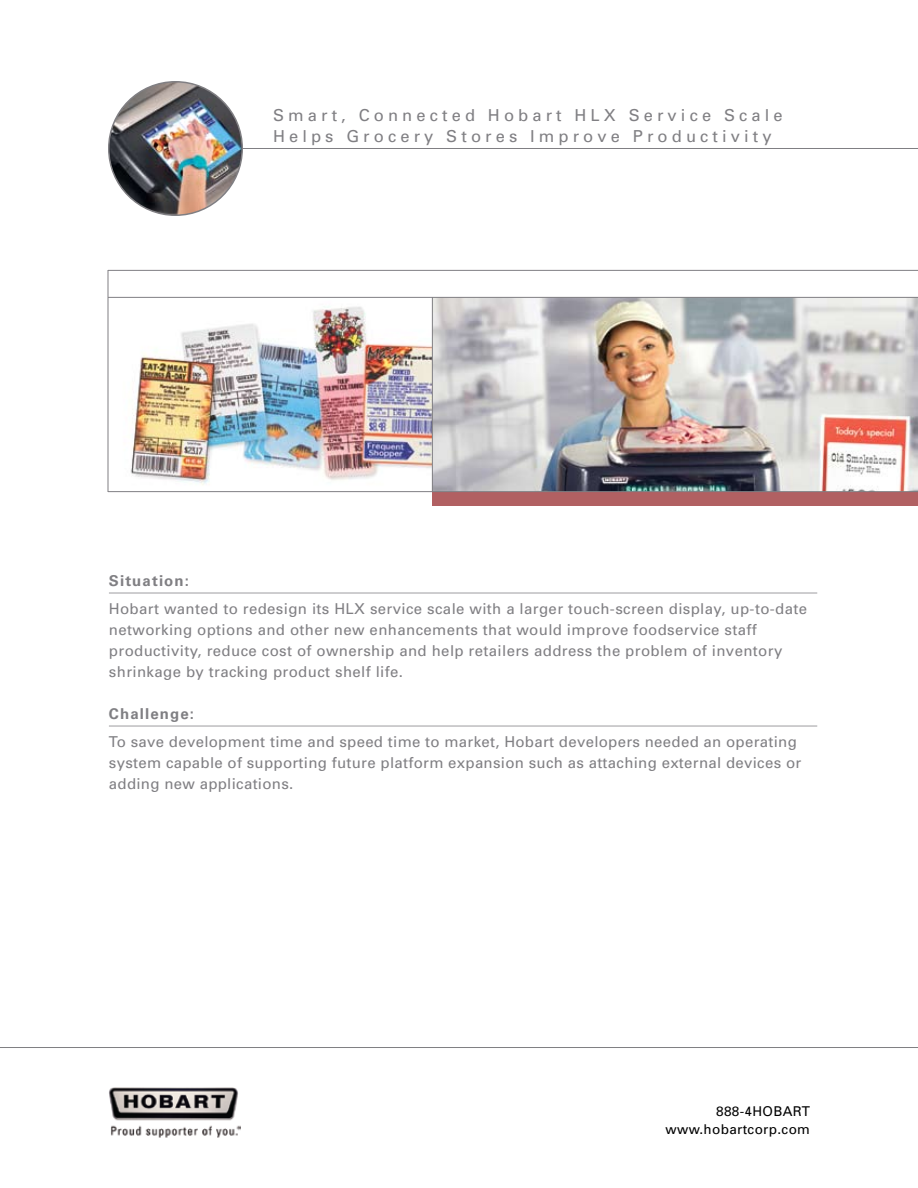
<style>
.page{position:relative;width:918px;height:1188px;background:#fff}
.page>*{position:absolute;margin:0;border:0;box-sizing:border-box;transform-origin:0 0}
.t1{font:16.5px/21px "Univers";letter-spacing:.25em;color:#807f83}
.t2{font:15px/21px "Univers";letter-spacing:.025em;color:#807f83}
.t3{font:700 15px "Univers";letter-spacing:.075em;color:#807f83}
.t4{font:13.5px/18px "Univers";letter-spacing:.025em;color:#000;text-align:right}
</style>
<div class="page">
<hr style="left:224px;top:148px;width:694px;height:1px;background:#807f83">
<img style="left:130px;top:298px;width:788px;height:193px">
<img style="left:109px;top:82px;width:133px;height:133px;border-radius:67px">
<div style="left:432px;top:492px;width:486px;height:14px;background:#b16062"></div>
<hr style="left:108px;top:297px;width:810px;height:1px;background:#807f83">
<hr style="left:108px;top:270px;width:810px;height:1px;background:#807f83">
<hr style="left:108px;top:491px;width:810px;height:1px;background:#807f83">
<hr style="left:108px;top:270px;width:1px;height:222px;background:#807f83">
<hr style="left:432px;top:297px;width:1px;height:195px;background:#807f83">
<hr style="left:109px;top:593px;width:708px;height:1px;background:#9d9ca0">
<hr style="left:109px;top:726px;width:708px;height:1px;background:#9d9ca0">
<hr style="left:0;top:1047px;width:918px;height:1px;background:#807f83">
<img style="left:109px;top:1087px;width:131px;height:50px">
<p class="t1" style="left:273px;top:105px;width:511px">Smart, Connected Hobart HLX Service Scale<br>Helps Grocery Stores Improve Productivity</p>
<p class="t3" style="left:109px;top:572px;width:82px">Situation:</p>
<p class="t2" style="left:109px;top:598px;width:700px">Hobart wanted to redesign its HLX service scale with a larger touch-screen display, up-to-date networking options and other new enhancements that would improve foodservice staff productivity, reduce cost of ownership and help retailers address the problem of inventory shrinkage by tracking product shelf life.</p>
<p class="t3" style="left:109px;top:705px;width:87px">Challenge:</p>
<p class="t2" style="left:109px;top:731px;width:694px">To save development time and speed time to market, Hobart developers needed an operating system capable of supporting future platform expansion such as attaching external devices or adding new applications.</p>
<p class="t4" style="left:666px;top:1102px;width:146px">888-4HOBART www.hobartcorp.com</p>
</div>
